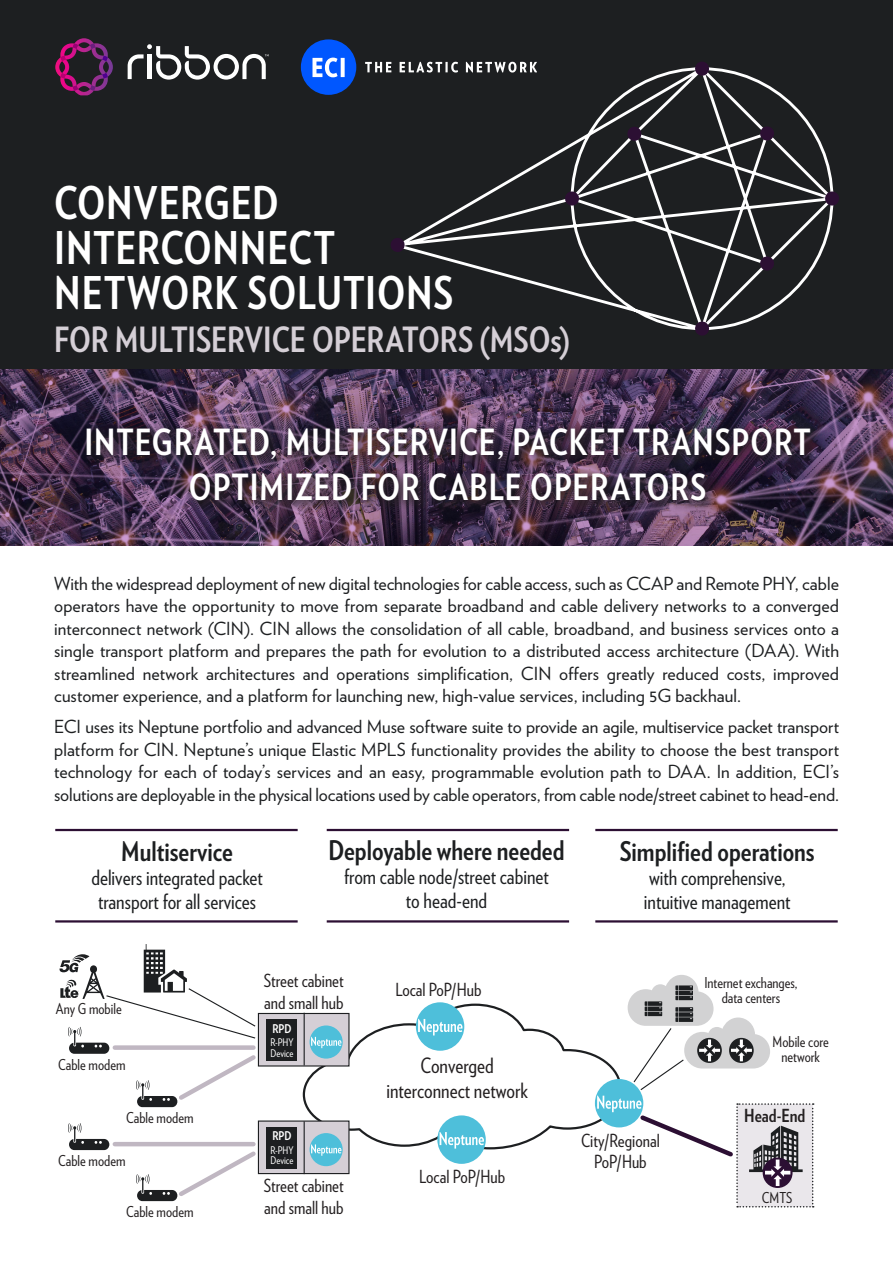
<style>
.page{position:relative;width:893px;height:1263px;background:#fff}
.page>*{position:absolute;margin:0;border:0;box-sizing:border-box;transform-origin:0 0}
.t1{font:700 45px/45px "Verlag Condensed";letter-spacing:.015em;color:#fff}
.t2{font:700 36px "Verlag Condensed";letter-spacing:.03em;color:#fff}
.t3{font:700 34.65px "Verlag Condensed";letter-spacing:-.005em;color:#d5cfd6}
.t4{font:700 27px "Verlag Condensed";color:#1d1f21}
.t5{font:21px/24px "Verlag Condensed";color:#1d1f21;text-align:center}
.t6{font:21px/25.2px "Verlag Condensed";color:#231f20;text-align:center}
.t7{font:18px/22.5px "Verlag";color:#1d1f21;text-align:justify}
.t8{font:18px/21.6px "Verlag Condensed";color:#231f20}
.t9{font:700 18px "Verlag Condensed";color:#231f20}
.t10{font:15px/15px "Verlag Condensed";color:#231f20;text-align:center}
.t11{font:700 12px "Verlag Condensed";color:#fff}
.t12{font:10.5px "Verlag Condensed";color:#fff}
</style>
<div class="page">
<div style="left:0;top:0;width:893px;height:382px;background:#1d1f21"></div>
<img style="left:0;top:370px;width:893px;height:175px">
<div style="left:80px;top:422px;width:742px;height:91px;background:#231f20;opacity:.67"></div>
<svg style="left:406px;top:67px;width:428px;height:263px"></svg>
<svg style="left:694px;top:62px;width:16px;height:14px"></svg>
<svg style="left:694px;top:322px;width:16px;height:13px"></svg>
<svg style="left:564px;top:191px;width:16px;height:15px"></svg>
<svg style="left:824px;top:191px;width:15px;height:15px"></svg>
<svg style="left:759px;top:126px;width:16px;height:15px"></svg>
<svg style="left:626px;top:127px;width:16px;height:14px"></svg>
<svg style="left:759px;top:256px;width:16px;height:15px"></svg>
<svg style="left:391px;top:238px;width:15px;height:14px"></svg>
<hr style="left:327px;top:829px;width:242px;height:2px;background:#2c0f33">
<hr style="left:595px;top:829px;width:243px;height:2px;background:#2c0f33">
<hr style="left:55px;top:829px;width:243px;height:2px;background:#2c0f33">
<hr style="left:327px;top:920px;width:242px;height:2px;background:#2c0f33">
<hr style="left:595px;top:920px;width:243px;height:2px;background:#2c0f33">
<hr style="left:55px;top:920px;width:243px;height:2px;background:#2c0f33">
<svg style="left:128px;top:44px;width:141px;height:36px"></svg>
<svg style="left:55px;top:38px;width:58px;height:57px"></svg>
<svg style="left:365px;top:62px;width:172px;height:11px"></svg>
<div style="left:301px;top:39px;width:55px;height:55px;background:#0057ff;border-radius:50%"></div>
<svg style="left:312px;top:58px;width:33px;height:19px"></svg>
<svg style="left:302px;top:1003px;width:295px;height:147px"></svg>
<svg style="left:68px;top:1123px;width:41px;height:27px"></svg>
<div style="left:416px;top:1002px;width:48px;height:49px;background:#4ebfda;border-radius:50%"></div>
<svg style="left:418px;top:1019px;width:44px;height:16px"></svg>
<div style="left:437px;top:1115px;width:49px;height:49px;background:#4ebfda;border-radius:50%"></div>
<svg style="left:440px;top:1132px;width:44px;height:16px"></svg>
<div style="left:258px;top:1013px;width:92px;height:53px;background:#d5cfd6;border:1px solid #1d1f21"></div>
<div style="left:310px;top:1025px;width:33px;height:33px;background:#4ebfda;border-radius:50%"></div>
<svg style="left:311px;top:1037px;width:30px;height:11px"></svg>
<hr style="left:304px;top:1013px;width:1px;height:52px;background:#1d1f21">
<div style="left:267px;top:1019px;width:30px;height:42px;background:#1d1f21"></div>
<div style="left:258px;top:1120px;width:92px;height:54px;background:#d5cfd6;border:1px solid #1d1f21"></div>
<div style="left:310px;top:1133px;width:33px;height:33px;background:#4ebfda;border-radius:50%"></div>
<svg style="left:311px;top:1144px;width:30px;height:12px"></svg>
<hr style="left:304px;top:1121px;width:1px;height:53px;background:#1d1f21">
<div style="left:267px;top:1127px;width:30px;height:41px;background:#1d1f21"></div>
<hr style="left:115px;top:1142px;width:138px;height:4px;background:#c0b7c2">
<svg style="left:59px;top:944px;width:201px;height:163px"></svg>
<svg style="left:136px;top:1147px;width:124px;height:54px"></svg>
<svg style="left:597px;top:975px;width:217px;height:232px"></svg>
<p class="t1" style="left:54px;top:179px;width:400px">CONVERGED<br>INTERCONNECT<br>NETWORK SOLUTIONS</p>
<p class="t3" style="left:54px;top:314px;width:517px">FOR MULTISERVICE OPERATORS (MSOs)</p>
<p class="t2" style="left:84px;top:415px;width:728px">INTEGRATED, MULTISERVICE, PACKET TRANSPORT</p>
<p class="t2" style="left:189px;top:460px;width:519px">OPTIMIZED FOR CABLE OPERATORS</p>
<p class="t7" style="left:54px;top:571px;width:786px">With the widespread deployment of new digital technologies for cable access, such as CCAP and Remote PHY, cable operators have the opportunity to move from separate broadband and cable delivery networks to a converged interconnect network (CIN). CIN allows the consolidation of all cable, broadband, and business services onto a single transport platform and prepares the path for evolution to a distributed access architecture (DAA). With streamlined network architectures and operations simplification, CIN offers greatly reduced costs, improved customer experience, and a platform for launching new, high-value services, including 5G backhaul.</p>
<p class="t7" style="left:54px;top:714px;width:786px">ECI uses its Neptune portfolio and advanced Muse software suite to provide an agile, multiservice packet transport platform for CIN. Neptune’s unique Elastic MPLS functionality provides the ability to choose the best transport technology for each of today’s services and an easy, programmable evolution path to DAA. In addition, ECI’s solutions are deployable in the physical locations used by cable operators, from cable node/street cabinet to head-end.</p>
<p class="t4" style="left:328px;top:831px;width:238px">Deployable where needed</p>
<p class="t5" style="left:344px;top:864px;width:206px">from cable node/street cabinet to head-end</p>
<p class="t4" style="left:620px;top:831px;width:196px">Simplified operations</p>
<p class="t5" style="left:649px;top:865px;width:138px">with comprehensive,</p>
<p class="t5" style="left:644px;top:889px;width:148px">intuitive management</p>
<p class="t4" style="left:121px;top:831px;width:113px">Multiservice</p>
<p class="t5" style="left:91px;top:865px;width:173px">delivers integrated packet transport for all services</p>
<p class="t10" style="left:56px;top:1001px;width:67px">Any G mobile</p>
<p class="t10" style="left:58px;top:1056px;width:69px">Cable modem</p>
<p class="t10" style="left:126px;top:1109px;width:69px">Cable modem</p>
<p class="t10" style="left:58px;top:1152px;width:69px">Cable modem</p>
<p class="t10" style="left:126px;top:1203px;width:69px">Cable modem</p>
<p class="t8" style="left:264px;top:969px;width:81px">Street cabinet and small hub</p>
<p class="t11" style="left:272px;top:1020px;width:21px">RPD</p>
<p class="t12" style="left:270px;top:1035px;width:25px">R-PHY</p>
<p class="t12" style="left:270px;top:1046px;width:24px">Device</p>
<p class="t11" style="left:272px;top:1127px;width:21px">RPD</p>
<p class="t12" style="left:270px;top:1143px;width:25px">R-PHY</p>
<p class="t12" style="left:270px;top:1153px;width:24px">Device</p>
<p class="t8" style="left:264px;top:1174px;width:81px">Street cabinet and small hub</p>
<p class="t8" style="left:395px;top:978px;width:88px">Local PoP/Hub</p>
<p class="t6" style="left:386px;top:1052px;width:143px">Converged interconnect network</p>
<p class="t8" style="left:419px;top:1165px;width:88px">Local PoP/Hub</p>
<p class="t8" style="left:581px;top:1128px;width:80px;text-align:center">City/Regional<br>PoP/Hub</p>
<p class="t10" style="left:704px;top:974px;width:95px">Internet exchanges, data centers</p>
<p class="t10" style="left:773px;top:1034px;width:58px">Mobile core network</p>
<p class="t9" style="left:744px;top:1102px;width:63px">Head-End</p>
<p class="t10" style="left:762px;top:1189px;width:32px">CMTS</p>
</div>
